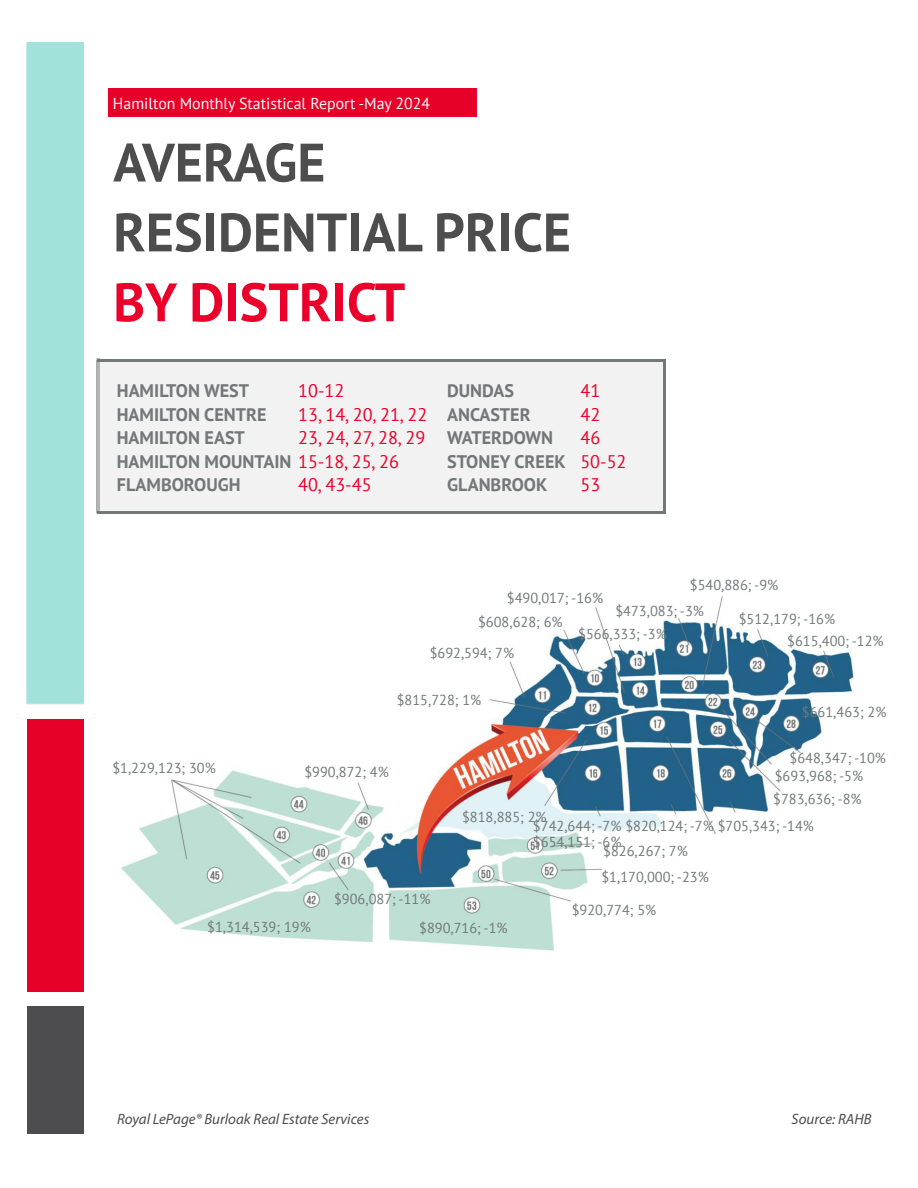
<style>
.page{position:relative;width:918px;height:1188px;background:#fff}
.page>*{position:absolute;margin:0;border:0;box-sizing:border-box;transform-origin:0 0}
.t1{font:700 54px/69.9px "PT Sans";color:#4d4d4d}
.t2{font:700 54px "PT Sans";color:#ea002a}
.t3{font:700 18.15px/22.6px "PT Sans";color:#727778}
.t4{font:18.15px "PT Sans";color:#ea002a}
.t5{font:15.9px "PT Sans";color:#fff}
.t6{font:italic 15px "Myriad Pro";color:#4d4d4f}
.t7{font:14.4px/21.9px "PT Sans";color:#727778}
.s1{font-weight:700;color:#727778}
.s2{font-weight:400;color:#ea002a}
</style>
<div class="page">
<div style="left:108px;top:89px;width:369px;height:28px;background:#e70027"></div>
<div style="left:27px;top:1007px;width:56px;height:127px;background:#4d4d4f"></div>
<div style="left:27px;top:719px;width:56px;height:272px;background:#e70027"></div>
<hr style="left:97px;top:359px;width:569px;height:3px;background:#727778">
<hr style="left:97px;top:511px;width:569px;height:3px;background:#727778">
<hr style="left:663px;top:362px;width:3px;height:152px;background:#727778">
<img style="left:121px;top:596px;width:733px;height:355px">
<p class="t5" style="left:113px;top:93px;width:319px">Hamilton Monthly Statistical Report -May 2024</p>
<h1 class="t1" style="left:113px;top:127px;width:459px">AVERAGE<br>RESIDENTIAL PRICE</h1>
<h1 class="t2" style="left:113px;top:267px;width:294px">BY DISTRICT</h1>
<p class="t3" style="left:117px;top:379px;width:134px">HAMILTON WEST</p>
<p class="t4" style="left:298px;top:379px;width:48px">10-12</p>
<p class="t3" style="left:447px;top:379px;width:68px">DUNDAS</p>
<p class="t4" style="left:580px;top:379px;width:22px">41</p>
<p class="t3" style="left:117px;top:403px;width:151px">HAMILTON CENTRE</p>
<p class="t4" style="left:298px;top:403px;width:234px">13, 14, 20, 21, 22 <span class="s1">ANCASTER</span></p>
<p class="t4" style="left:580px;top:403px;width:22px">42</p>
<p class="t3" style="left:117px;top:426px;width:130px">HAMILTON EAST</p>
<p class="t4" style="left:298px;top:426px;width:257px">23, 24, 27, 28, 29 <span class="s1">WATERDOWN</span></p>
<p class="t4" style="left:580px;top:426px;width:22px">46</p>
<p class="t3" style="left:117px;top:450px;width:284px">HAMILTON MOUNTAIN <span class="s2">15-18, 25, 26</span></p>
<p class="t4" style="left:580px;top:450px;width:48px">50-52</p>
<p class="t3" style="left:117px;top:473px;width:125px">FLAMBOROUGH</p>
<p class="t4" style="left:298px;top:473px;width:75px">40, 43-45</p>
<p class="t3" style="left:447px;top:450px;width:120px">STONEY CREEK<br>GLANBROOK</p>
<p class="t4" style="left:580px;top:473px;width:22px">53</p>
<p class="t7" style="left:690px;top:573px;width:90px">$540,886; -9%</p>
<p class="t7" style="left:787px;top:608px;width:98px;text-indent:-49px">$512,179; -16% $615,400; -12%</p>
<p class="t7" style="left:507px;top:586px;width:98px">$490,017; -16%</p>
<p class="t7" style="left:578px;top:599px;width:127px;line-height:22.8px;text-indent:37px">$473,083; -3% $566,333; -3%</p>
<p class="t7" style="left:478px;top:610px;width:86px">$608,628; 6%</p>
<p class="t7" style="left:430px;top:642px;width:86px">$692,594; 7%</p>
<p class="t7" style="left:397px;top:689px;width:86px">$815,728; 1%</p>
<p class="t7" style="left:802px;top:700px;width:86px">$661,463; 2%</p>
<p class="t7" style="left:112px;top:757px;width:105px">$1,229,123; 30%</p>
<p class="t7" style="left:304px;top:761px;width:86px">$990,872; 4%</p>
<p class="t7" style="left:790px;top:746px;width:98px">$648,347; -10%</p>
<p class="t7" style="left:775px;top:765px;width:90px">$693,968; -5%</p>
<p class="t7" style="left:773px;top:788px;width:90px">$783,636; -8%</p>
<p class="t7" style="left:462px;top:806px;width:86px">$818,885; 2%</p>
<p class="t7" style="left:533px;top:818px;width:283px;line-height:16.2px">$742,644; -7% $820,124; -7% $705,343; -14% $654,151; -6%</p>
<p class="t7" style="left:603px;top:839px;width:86px">$826,267; 7%</p>
<p class="t7" style="left:601px;top:866px;width:109px">$1,170,000; -23%</p>
<p class="t7" style="left:207px;top:916px;width:105px">$1,314,539; 19%</p>
<p class="t7" style="left:334px;top:888px;width:98px">$906,087; -11%</p>
<p class="t7" style="left:419px;top:917px;width:90px">$890,716; -1%</p>
<p class="t7" style="left:572px;top:898px;width:86px">$920,774; 5%</p>
<p class="t6" style="left:117px;top:1109px;width:254px">Royal LePage® Burloak Real Estate Services</p>
<p class="t6" style="left:792px;top:1109px;width:82px">Source: RAHB</p>
</div>
